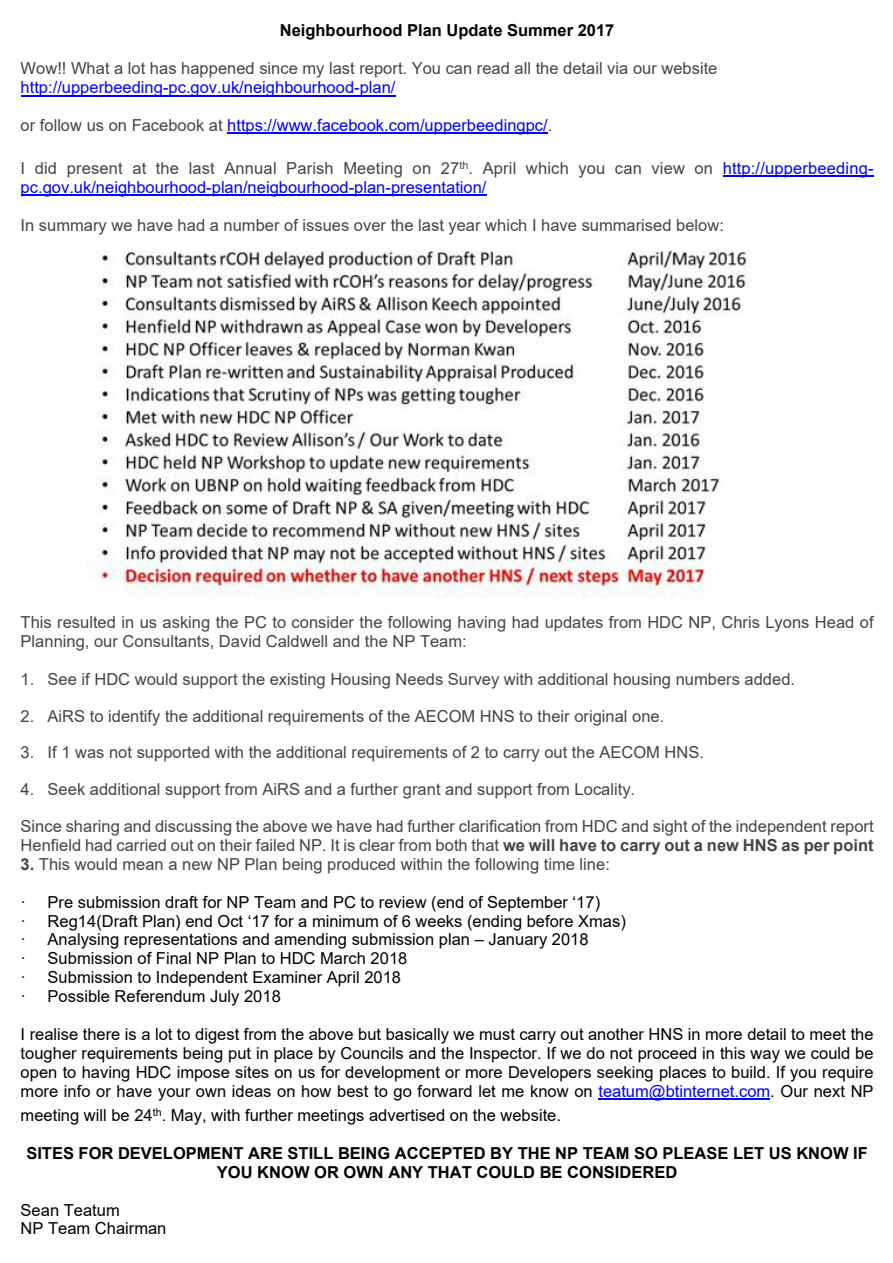
<style>
.page{position:relative;width:893px;height:1263px;background:#fff}
.page>*{position:absolute;margin:0;border:0;box-sizing:border-box;transform-origin:0 0}
.t1{font:16.5px/18.9px "Arial";color:#444}
.t2{font:16.5px/18.9px "Arial";color:#000}
.t3{font:16.5px/18.9px "Arial";color:#00f}
.t4{font:700 16.5px/18.9px "Arial";color:#000;text-align:center}
.s1{color:#444}
.s2{font-weight:700}
.s3{color:#00f}
</style>
<div class="page">
<hr style="left:21px;top:95px;width:374px;height:1px;background:#00f">
<hr style="left:227px;top:133px;width:321px;height:1px;background:#00f">
<hr style="left:723px;top:176px;width:151px;height:1px;background:#00f">
<hr style="left:21px;top:195px;width:465px;height:1px;background:#00f">
<hr style="left:598px;top:1098px;width:172px;height:2px;background:#00f">
<img style="left:87px;top:250px;width:662px;height:348px">
<p class="t4" style="left:280px;top:23px;width:336px">Neighbourhood Plan Update Summer 2017</p>
<p class="t1" style="left:21px;top:61px;width:698px">Wow!! What a lot has happened since my last report. You can read all the detail via our website</p>
<p class="t3" style="left:21px;top:79px;width:376px">http://upperbeeding-pc.gov.uk/neighbourhood-plan/</p>
<p class="t3" style="left:21px;top:117px;width:533px"><span class="s1">or follow us on Facebook at</span> https://www.facebook.com/upperbeedingpc/<span class="s1">.</span></p>
<p class="t3" style="left:21px;top:160px;width:854px"><span class="s1">I did present at the last Annual Parish Meeting on 27</span><sup>th</sup><span class="s1">. April which you can view on</span> http://upperbeeding&shy;pc.gov.uk/neighbourhood-plan/neigbourhood-plan-presentation/</p>
<p class="t1" style="left:21px;top:217px;width:705px">In summary we have had a number of issues over the last year which I have summarised below:</p>
<p class="t1" style="left:21px;top:614px;width:854px">This resulted in us asking the PC to consider the following having had updates from HDC NP, Chris Lyons Head of<br>Planning, our Consultants, David Caldwell and the NP Team:</p>
<p class="t1" style="left:21px;top:671px;width:776px">1. See if HDC would support the existing Housing Needs Survey with additional housing numbers added.</p>
<p class="t1" style="left:21px;top:708px;width:645px">2. AiRS to identify the additional requirements of the AECOM HNS to their original one.</p>
<p class="t1" style="left:21px;top:745px;width:685px">3. If 1 was not supported with the additional requirements of 2 to carry out the AECOM HNS.</p>
<p class="t1" style="left:21px;top:781px;width:616px">4. Seek additional support from AiRS and a further grant and support from Locality.</p>
<p class="t1" style="left:21px;top:818px;width:854px">Since sharing and discussing the above we have had further clarification from HDC and sight of the independent report<br>Henfield had carried out on their failed NP. It is clear from both that <span class="s2">we will have to carry out a new HNS as per point</span></p>
<p class="t1" style="left:21px;top:856px;width:591px"><span class="s2">3.</span> This would mean a new NP Plan being produced within the following time line:</p>
<p class="t2" style="left:21px;top:894px;width:607px">· Pre submission draft for NP Team and PC to review (end of September ‘17)<br>· Reg14(Draft Plan) end Oct ‘17 for a minimum of 6 weeks (ending before Xmas) · Analysing representations and amending submission plan – January 2018<br>· Submission of Final NP Plan to HDC March 2018<br>· Submission to Independent Examiner April 2018<br>· Possible Referendum July 2018</p>
<p class="t2" style="left:21px;top:1026px;width:854px;text-align:justify">I realise there is a lot to digest from the above but basically we must carry out another HNS in more detail to meet the tougher requirements being put in place by Councils and the Inspector. If we do not proceed in this way we could be open to having HDC impose sites on us for development or more Developers seeking places to build. If you require more info or have your own ideas on how best to go forward let me know on <span class="s3">teatum@btinternet.com</span>. Our next NP</p>
<p class="t2" style="left:21px;top:1107px;width:542px">meeting will be 24<sup>th</sup>. May, with further meetings advertised on the website.</p>
<p class="t4" style="left:26px;top:1145px;width:843px">SITES FOR DEVELOPMENT ARE STILL BEING ACCEPTED BY THE NP TEAM SO PLEASE LET US KNOW IF<br>YOU KNOW OR OWN ANY THAT COULD BE CONSIDERED</p>
<p class="t2" style="left:21px;top:1202px;width:147px">Sean Teatum<br>NP Team Chairman</p>
</div>
